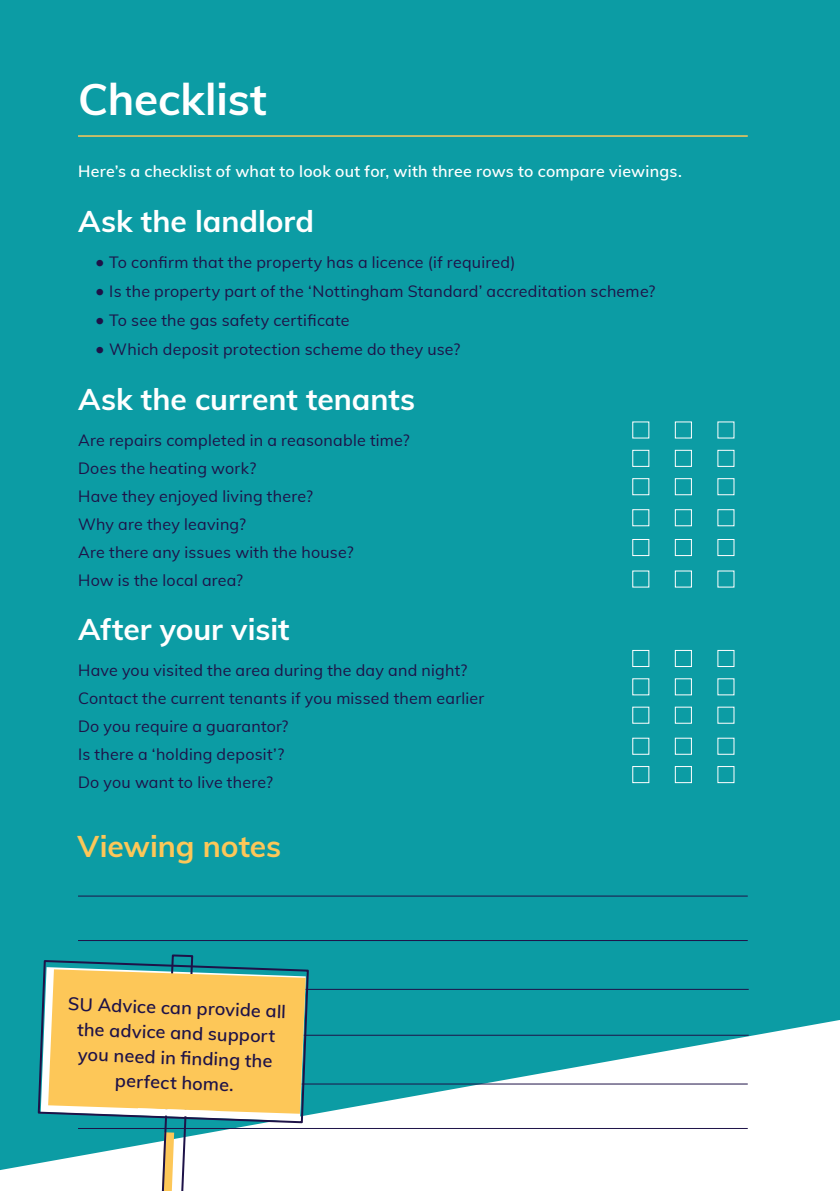
<style>
.page{position:relative;width:840px;height:1191px;background:#fff}
.page>*{position:absolute;margin:0;border:0;box-sizing:border-box;transform-origin:0 0}
.t1{font:700 44px "Muli";letter-spacing:-.005em;color:#fff}
.t2{font:700 30px "Muli";color:#fff}
.t3{font:700 30px "Muli";color:#fdc758}
.t4{font:600 18px/25px "Muli";color:#1e1248;text-align:center}
.t5{font:16px/28px "Muli";letter-spacing:.015em;color:#1e1248}
.t6{font:600 16px "Muli";letter-spacing:.015em;color:#fff}
.s1{font-size:18px}
</style>
<div class="page">
<div style="left:0;top:0;width:839px;height:1188px;background:#0c9ca4"></div>
<hr style="left:78px;top:895px;width:669px;height:1px;background:#1e1248">
<hr style="left:78px;top:940px;width:669px;height:1px;background:#1e1248">
<hr style="left:79px;top:989px;width:669px;height:1px;background:#1e1248">
<svg style="left:0;top:1020px;width:839px;height:168px;fill:#fff"></svg>
<hr style="left:78px;top:1083px;width:669px;height:1px;background:#1e1248">
<hr style="left:78px;top:1128px;width:669px;height:1px;background:#1e1248">
<div style="left:632px;top:650px;width:17px;height:17px;border:1px solid #fff"></div>
<div style="left:674px;top:650px;width:17px;height:17px;border:1px solid #fff"></div>
<div style="left:717px;top:650px;width:17px;height:17px;border:1px solid #fff"></div>
<div style="left:632px;top:766px;width:17px;height:17px;border:1px solid #fff"></div>
<div style="left:674px;top:766px;width:17px;height:17px;border:1px solid #fff"></div>
<div style="left:717px;top:766px;width:17px;height:17px;border:1px solid #fff"></div>
<div style="left:632px;top:450px;width:17px;height:17px;border:1px solid #fff"></div>
<div style="left:632px;top:478px;width:17px;height:17px;border:1px solid #fff"></div>
<div style="left:674px;top:450px;width:17px;height:17px;border:1px solid #fff"></div>
<div style="left:674px;top:478px;width:17px;height:17px;border:1px solid #fff"></div>
<div style="left:717px;top:450px;width:17px;height:17px;border:1px solid #fff"></div>
<div style="left:632px;top:509px;width:17px;height:17px;border:1px solid #fff"></div>
<div style="left:632px;top:539px;width:17px;height:17px;border:1px solid #fff"></div>
<div style="left:674px;top:509px;width:17px;height:17px;border:1px solid #fff"></div>
<div style="left:674px;top:539px;width:17px;height:17px;border:1px solid #fff"></div>
<div style="left:717px;top:539px;width:17px;height:17px;border:1px solid #fff"></div>
<hr style="left:78px;top:135px;width:669px;height:2px;background:#fdc758">
<svg style="left:37px;top:960px;width:273px;height:164px"></svg>
<svg style="left:48px;top:954px;width:257px;height:237px"></svg>
<h1 class="t1" style="left:78px;top:67px;width:190px">Checklist</h1>
<p class="t6" style="left:78px;top:159px;width:605px">Here’s a checklist of what to look out for, with three rows to compare viewings.</p>
<h2 class="t2" style="left:78px;top:199px;width:237px">Ask the landlord</h2>
<p class="t5" style="left:95px;top:247px;width:421px"><span class="s1">•</span> To confirm that the property has a licence (if required)</p>
<p class="t5" style="left:95px;top:276px;width:561px"><span class="s1">•</span> Is the property part of the ‘Nottingham Standard’ accreditation scheme?</p>
<p class="t5" style="left:95px;top:305px;width:256px"><span class="s1">•</span> To see the gas safety certificate</p>
<p class="t5" style="left:95px;top:335px;width:366px"><span class="s1">•</span> Which deposit protection scheme do they use?</p>
<h2 class="t2" style="left:78px;top:377px;width:338px">Ask the current tenants</h2>
<p class="t5" style="left:78px;top:426px;width:333px">Are repairs completed in a reasonable time?<br>Does the heating work?<br>Have they enjoyed living there?<br>Why are they leaving?<br>Are there any issues with the house?<br>How is the local area?</p>
<h2 class="t2" style="left:78px;top:607px;width:213px">After your visit</h2>
<p class="t5" style="left:78px;top:656px;width:407px">Have you visited the area during the day and night?<br>Contact the current tenants if you missed them earlier Do you require a guarantor?<br>Is there a ‘holding deposit’?<br>Do you want to live there?</p>
<h2 class="t3" style="left:77px;top:824px;width:205px">Viewing notes</h2>
<p class="t4" style="left:69px;top:990px;width:219px;rotate:2deg">SU Advice can provide all the advice and support you need in fi nding the perfect home.</p>
</div>
